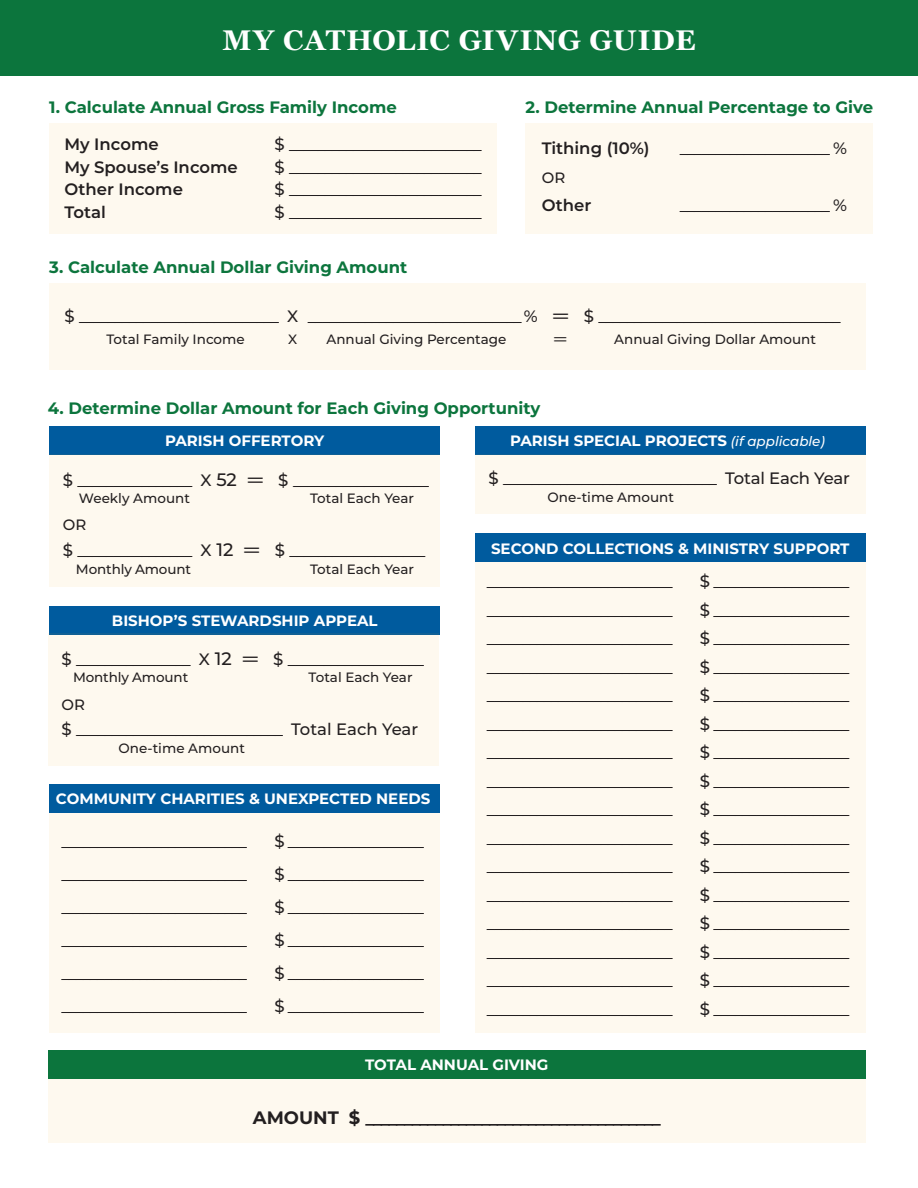
<style>
.page{position:relative;width:918px;height:1188px;background:#fff}
.page>*{position:absolute;margin:0;border:0;box-sizing:border-box;transform-origin:0 0}
.t1{font:700 28.5px "Georgia";letter-spacing:.025em;color:#fff}
.t2{font:700 18px "Montserrat";color:#231f20}
.t3{font:500 16.5px "Montserrat";letter-spacing:-.01em;color:#231f20}
.t4{font:700 16.5px "Montserrat";color:#0c753d}
.t5{font:600 16.5px "Montserrat";color:#231f20}
.t6{font:700 15px "Montserrat";color:#fff}
.t7{font:500 15px "Montserrat";color:#231f20}
.t8{font:500 13.5px "Montserrat";color:#231f20}
.t9{font:500 13.5px "Montserrat";color:#231f20;scale:2 1}
.s1{font-weight:500;font-style:italic;font-size:13.5px}
.s2{font-size:18px}
</style>
<div class="page">
<div style="left:49px;top:124px;width:447px;height:110px;background:#fef9ef"></div>
<div style="left:526px;top:124px;width:347px;height:110px;background:#fef9ef"></div>
<div style="left:49px;top:283px;width:817px;height:87px;background:#fef9ef"></div>
<div style="left:0;top:0;width:918px;height:76px;background:#0c753d"></div>
<div style="left:49px;top:426px;width:391px;height:29px;background:#005b9e"></div>
<div style="left:475px;top:534px;width:391px;height:28px;background:#005b9e"></div>
<div style="left:49px;top:606px;width:391px;height:29px;background:#005b9e"></div>
<div style="left:475px;top:426px;width:391px;height:28px;background:#005b9e"></div>
<div style="left:49px;top:455px;width:391px;height:132px;background:#fef9ef"></div>
<div style="left:48px;top:634px;width:391px;height:132px;background:#fef9ef"></div>
<div style="left:475px;top:454px;width:391px;height:60px;background:#fef9ef"></div>
<div style="left:49px;top:784px;width:391px;height:29px;background:#005b9e"></div>
<div style="left:49px;top:813px;width:391px;height:219px;background:#fef9ef"></div>
<div style="left:475px;top:562px;width:391px;height:470px;background:#fef9ef"></div>
<div style="left:48px;top:1050px;width:818px;height:29px;background:#0c753d"></div>
<div style="left:48px;top:1079px;width:818px;height:64px;background:#fef9ef"></div>
<h1 class="t1" style="left:222px;top:22px;width:475px">MY CATHOLIC GIVING GUIDE</h1>
<p class="t4" style="left:49px;top:96px;width:349px">1. Calculate Annual Gross Family Income</p>
<p class="t4" style="left:526px;top:96px;width:349px">2. Determine Annual Percentage to Give</p>
<p class="t5" style="left:542px;top:137px;width:109px">Tithing (10%)</p>
<p class="t3" style="left:680px;top:137px;width:169px">_____________________ %</p>
<p class="t7" style="left:542px;top:167px;width:25px">OR</p>
<p class="t5" style="left:542px;top:194px;width:51px">Other</p>
<p class="t3" style="left:680px;top:194px;width:169px">_____________________ %</p>
<p class="t5" style="left:64px;top:132px;width:96px">My Income</p>
<p class="t3" style="left:274px;top:133px;width:209px">$ ___________________________</p>
<p class="t5" style="left:64px;top:155px;width:175px">My Spouse’s Income</p>
<p class="t3" style="left:274px;top:155px;width:209px">$ ___________________________</p>
<p class="t5" style="left:64px;top:177px;width:120px">Other Income</p>
<p class="t3" style="left:274px;top:178px;width:209px">$ ___________________________</p>
<p class="t5" style="left:64px;top:200px;width:43px">Total</p>
<p class="t3" style="left:274px;top:200px;width:209px">$ ___________________________</p>
<p class="t4" style="left:49px;top:256px;width:360px">3. Calculate Annual Dollar Giving Amount</p>
<p class="t3" style="left:64px;top:305px;width:778px">$ ____________________________ X ______________________________ % = $ __________________________________</p>
<p class="t8" style="left:106px;top:330px;width:140px">Total Family Income</p>
<p class="t8" style="left:288px;top:330px;width:11px">X</p>
<p class="t8" style="left:326px;top:330px;width:182px">Annual Giving Percentage</p>
<p class="t9" style="left:553px;top:330px;width:9px">=</p>
<p class="t8" style="left:614px;top:330px;width:203px">Annual Giving Dollar Amount</p>
<p class="t4" style="left:48px;top:396px;width:494px">4. Determine Dollar Amount for Each Giving Opportunity</p>
<p class="t6" style="left:165px;top:430px;width:161px">PARISH OFFERTORY</p>
<p class="t6" style="left:510px;top:430px;width:316px">PARISH SPECIAL PROJECTS <span class="s1">(if applicable)</span></p>
<p class="t3" style="left:63px;top:469px;width:368px">$ ________________ X <span class="s2">52</span> = $ ___________________</p>
<p class="t8" style="left:79px;top:489px;width:112px">Weekly Amount</p>
<p class="t8" style="left:310px;top:489px;width:105px">Total Each Year</p>
<p class="t3" style="left:63px;top:539px;width:364px">$ ________________ X <span class="s2">12</span> = $ ___________________</p>
<p class="t8" style="left:76px;top:559px;width:117px">Monthly Amount</p>
<p class="t8" style="left:310px;top:559px;width:105px">Total Each Year</p>
<p class="t7" style="left:63px;top:515px;width:25px">OR</p>
<p class="t6" style="left:112px;top:610px;width:267px">BISHOP’S STEWARDSHIP APPEAL</p>
<p class="t3" style="left:61px;top:648px;width:364px">$ ________________ X <span class="s2">12</span> = $ ___________________</p>
<p class="t8" style="left:73px;top:668px;width:117px">Monthly Amount</p>
<p class="t8" style="left:309px;top:668px;width:105px">Total Each Year</p>
<p class="t3" style="left:61px;top:718px;width:358px">$ _____________________________ Total Each Year</p>
<p class="t7" style="left:61px;top:694px;width:25px">OR</p>
<p class="t8" style="left:118px;top:739px;width:128px">One-time Amount</p>
<p class="t6" style="left:56px;top:788px;width:376px">COMMUNITY CHARITIES &amp; UNEXPECTED NEEDS</p>
<p class="t3" style="left:61px;top:829px;width:187px">__________________________</p>
<p class="t3" style="left:61px;top:862px;width:187px">__________________________</p>
<p class="t3" style="left:61px;top:895px;width:187px">__________________________</p>
<p class="t3" style="left:61px;top:928px;width:187px">__________________________</p>
<p class="t3" style="left:61px;top:961px;width:187px">__________________________</p>
<p class="t3" style="left:61px;top:994px;width:187px">__________________________</p>
<p class="t3" style="left:274px;top:829px;width:151px">$ ___________________</p>
<p class="t3" style="left:274px;top:862px;width:151px">$ ___________________</p>
<p class="t3" style="left:274px;top:895px;width:151px">$ ___________________</p>
<p class="t3" style="left:274px;top:928px;width:151px">$ ___________________</p>
<p class="t3" style="left:274px;top:961px;width:151px">$ ___________________</p>
<p class="t3" style="left:274px;top:994px;width:151px">$ ___________________</p>
<p class="t3" style="left:488px;top:467px;width:363px">$ ______________________________ Total Each Year</p>
<p class="t8" style="left:547px;top:487px;width:128px">One-time Amount</p>
<p class="t6" style="left:491px;top:538px;width:360px">SECOND COLLECTIONS &amp; MINISTRY SUPPORT</p>
<p class="t3" style="left:487px;top:570px;width:187px">__________________________</p>
<p class="t3" style="left:487px;top:599px;width:187px">__________________________</p>
<p class="t3" style="left:487px;top:627px;width:187px">__________________________</p>
<p class="t3" style="left:487px;top:656px;width:187px">__________________________</p>
<p class="t3" style="left:487px;top:684px;width:187px">__________________________</p>
<p class="t3" style="left:487px;top:713px;width:187px">__________________________</p>
<p class="t3" style="left:487px;top:741px;width:187px">__________________________</p>
<p class="t3" style="left:487px;top:770px;width:187px">__________________________</p>
<p class="t3" style="left:487px;top:798px;width:187px">__________________________</p>
<p class="t3" style="left:487px;top:827px;width:187px">__________________________</p>
<p class="t3" style="left:487px;top:855px;width:187px">__________________________</p>
<p class="t3" style="left:487px;top:884px;width:187px">__________________________</p>
<p class="t3" style="left:487px;top:912px;width:187px">__________________________</p>
<p class="t3" style="left:487px;top:941px;width:187px">__________________________</p>
<p class="t3" style="left:487px;top:969px;width:187px">__________________________</p>
<p class="t3" style="left:487px;top:998px;width:187px">__________________________</p>
<p class="t3" style="left:700px;top:570px;width:151px">$ ___________________</p>
<p class="t3" style="left:700px;top:599px;width:151px">$ ___________________</p>
<p class="t3" style="left:700px;top:627px;width:151px">$ ___________________</p>
<p class="t3" style="left:700px;top:656px;width:151px">$ ___________________</p>
<p class="t3" style="left:700px;top:684px;width:151px">$ ___________________</p>
<p class="t3" style="left:700px;top:713px;width:151px">$ ___________________</p>
<p class="t3" style="left:700px;top:741px;width:151px">$ ___________________</p>
<p class="t3" style="left:700px;top:770px;width:151px">$ ___________________</p>
<p class="t3" style="left:700px;top:798px;width:151px">$ ___________________</p>
<p class="t3" style="left:700px;top:827px;width:151px">$ ___________________</p>
<p class="t3" style="left:700px;top:855px;width:151px">$ ___________________</p>
<p class="t3" style="left:700px;top:884px;width:151px">$ ___________________</p>
<p class="t3" style="left:700px;top:912px;width:151px">$ ___________________</p>
<p class="t3" style="left:700px;top:941px;width:151px">$ ___________________</p>
<p class="t3" style="left:700px;top:969px;width:151px">$ ___________________</p>
<p class="t3" style="left:700px;top:998px;width:151px">$ ___________________</p>
<p class="t6" style="left:365px;top:1054px;width:185px">TOTAL ANNUAL GIVING</p>
<p class="t2" style="left:253px;top:1104px;width:409px">AMOUNT $ ______________________________________</p>
</div>
